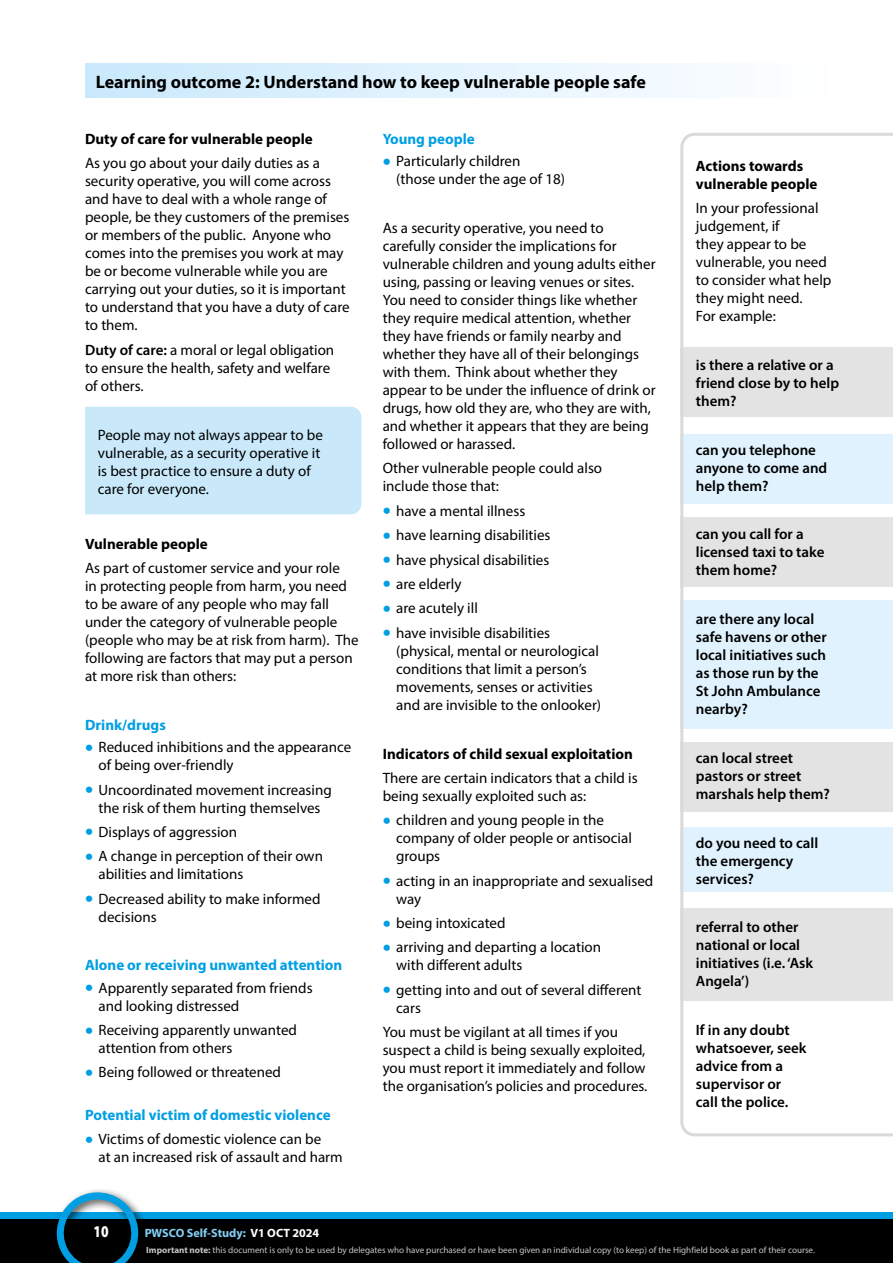
<style>
.page{position:relative;width:893px;height:1263px;background:#fff}
.page>*{position:absolute;margin:0;border:0;box-sizing:border-box;transform-origin:0 0}
.t1{font:700 18px "Myriad Pro";color:#000}
.t2{font:900 16.5px "Myriad Pro";color:#fff;scale:.8 1}
.t3{font:15px/18px "Myriad Pro";color:#000}
.t4{font:600 15px/18px "Myriad Pro";color:#000}
.t5{font:700 15px/18px "Myriad Pro";color:#000}
.t6{font:700 15px "Myriad Pro";color:#009fe3}
.t7{font:700 12px "Myriad Pro";color:#83d0f5}
.t8{font:9px "Myriad Pro";color:#c6c6c6}
.s1{font-weight:600}
.s2{font-weight:700;font-size:24px;color:#009fe3}
.s3{color:#fff}
.s4{font-weight:700}
</style>
<div class="page">
<div style="left:0;top:1214px;width:893px;height:49px;background:#000"></div>
<div style="left:0;top:1212px;width:893px;height:6px;background:#009fe3"></div>
<div style="left:52px;top:1187px;width:97px;height:76px;background:#000;opacity:.75"></div>
<svg style="left:51px;top:1187px;width:93px;height:76px"></svg>
<div style="left:85px;top:64px;width:757px;height:34px;background:linear-gradient(to right,#c9e9fc,#fff)"></div>
<div style="left:85px;top:407px;width:276px;height:107px;background:#c9e9fb"></div>
<svg style="left:680px;top:133px;width:213px;height:1004px"></svg>
<p class="t1" style="left:96px;top:70px;width:552px">Learning outcome 2: Understand how to keep vulnerable people safe</p>
<p class="t5" style="left:85px;top:129px;width:229px">Duty of care for vulnerable people</p>
<p class="t3" style="left:85px;top:154px;width:266px">As you go about your daily duties as a security operative, you will come across and have to deal with a whole range of people, be they customers of the premises or members of the public. Anyone who comes into the premises you work at may be or become vulnerable while you are carrying out your duties, so it is important to understand that you have a duty of care to them.</p>
<p class="t3" style="left:85px;top:340px;width:251px"><span class="s1">Duty of care:</span> a moral or legal obligation to ensure the health, safety and welfare of others.</p>
<p class="t3" style="left:98px;top:425px;width:227px">People may not always appear to be vulnerable, as a security operative it is best practice to ensure a duty of care for everyone.</p>
<p class="t5" style="left:85px;top:534px;width:124px">Vulnerable people</p>
<p class="t3" style="left:85px;top:559px;width:275px">As part of customer service and your role<br>in protecting people from harm, you need to be aware of any people who may fall under the category of vulnerable people (people who may be at risk from harm). The following are factors that may put a person at more risk than others:</p>
<p class="t6" style="left:85px;top:715px;width:82px">Drink/drugs</p>
<p class="t3" style="left:99px;top:738px;width:254px;text-indent:-14px"><span class="s2">•</span> Reduced inhibitions and the appearance of being over-friendly</p>
<p class="t3" style="left:85px;top:780px;width:248px;text-align:center"><span class="s2">•</span> Uncoordinated movement increasing the risk of them hurting themselves</p>
<p class="t3" style="left:85px;top:823px;width:154px"><span class="s2">•</span> Displays of aggression</p>
<p class="t3" style="left:99px;top:847px;width:226px;text-indent:-14px"><span class="s2">•</span> A change in perception of their own abilities and limitations</p>
<p class="t3" style="left:99px;top:889px;width:224px;text-indent:-14px"><span class="s2">•</span> Decreased ability to make informed decisions</p>
<p class="t6" style="left:85px;top:955px;width:259px">Alone or receiving unwanted attention</p>
<p class="t3" style="left:99px;top:978px;width:216px;text-indent:-14px"><span class="s2">•</span> Apparently separated from friends and looking distressed</p>
<p class="t3" style="left:99px;top:1021px;width:200px;text-indent:-14px"><span class="s2">•</span> Receiving apparently unwanted attention from others</p>
<p class="t3" style="left:85px;top:1063px;width:198px"><span class="s2">•</span> Being followed or threatened</p>
<p class="t6" style="left:85px;top:1105px;width:247px">Potential victim of domestic violence</p>
<p class="t3" style="left:99px;top:1130px;width:246px;text-indent:-14px"><span class="s2">•</span> Victims of domestic violence can be<br>at an increased risk of assault and harm</p>
<p class="t6" style="left:383px;top:129px;width:94px">Young people</p>
<p class="t3" style="left:396px;top:152px;width:170px;text-indent:-14px"><span class="s2">•</span> Particularly children<br>(those under the age of 18)</p>
<p class="t3" style="left:383px;top:219px;width:274px">As a security operative, you need to carefully consider the implications for vulnerable children and young adults either using, passing or leaving venues or sites.<br>You need to consider things like whether they require medical attention, whether they have friends or family nearby and whether they have all of their belongings with them. Think about whether they appear to be under the influence of drink or drugs, how old they are, who they are with, and whether it appears that they are being followed or harassed.</p>
<p class="t3" style="left:383px;top:459px;width:221px">Other vulnerable people could also include those that:</p>
<p class="t3" style="left:383px;top:502px;width:144px"><span class="s2">•</span> have a mental illness</p>
<p class="t3" style="left:383px;top:526px;width:169px"><span class="s2">•</span> have learning disabilities</p>
<p class="t3" style="left:383px;top:550px;width:168px"><span class="s2">•</span> have physical disabilities</p>
<p class="t3" style="left:383px;top:575px;width:80px"><span class="s2">•</span> are elderly</p>
<p class="t3" style="left:383px;top:599px;width:97px"><span class="s2">•</span> are acutely ill</p>
<p class="t3" style="left:396px;top:623px;width:207px;text-indent:-14px"><span class="s2">•</span> have invisible disabilities (physical, mental or neurological conditions that limit a person’s movements, senses or activities and are invisible to the onlooker)</p>
<p class="t5" style="left:383px;top:744px;width:252px">Indicators of child sexual exploitation</p>
<p class="t3" style="left:383px;top:769px;width:256px">There are certain indicators that a child is being sexually exploited such as:</p>
<p class="t3" style="left:396px;top:811px;width:237px;text-indent:-14px"><span class="s2">•</span> children and young people in the company of older people or antisocial groups</p>
<p class="t3" style="left:396px;top:871px;width:259px;text-indent:-14px"><span class="s2">•</span> acting in an inappropriate and sexualised way</p>
<p class="t3" style="left:383px;top:914px;width:124px"><span class="s2">•</span> being intoxicated</p>
<p class="t3" style="left:396px;top:938px;width:206px;text-indent:-14px"><span class="s2">•</span> arriving and departing a location with different adults</p>
<p class="t3" style="left:396px;top:980px;width:247px;text-indent:-14px"><span class="s2">•</span> getting into and out of several different cars</p>
<p class="t3" style="left:383px;top:1023px;width:266px">You must be vigilant at all times if you suspect a child is being sexually exploited, you must report it immediately and follow the organisation’s policies and procedures.</p>
<p class="t2" style="left:94px;top:1221px;width:20px">10</p>
<p class="t7" style="left:145px;top:1225px;width:176px">PWSCO Self-Study: <span class="s3">V1 OCT 2024</span></p>
<p class="t5" style="left:696px;top:156px;width:123px">Actions towards vulnerable people</p>
<p class="t3" style="left:696px;top:199px;width:137px">In your professional judgement, if<br>they appear to be vulnerable, you need to consider what help they might need.<br>For example:</p>
<p class="t4" style="left:696px;top:355px;width:145px">is there a relative or a friend close by to help them?</p>
<p class="t4" style="left:696px;top:440px;width:133px">can you telephone anyone to come and help them?</p>
<p class="t4" style="left:696px;top:525px;width:130px">can you call for a licensed taxi to take them home?</p>
<p class="t4" style="left:696px;top:610px;width:132px">are there any local safe havens or other local initiatives such as those run by the<br>St John Ambulance nearby?</p>
<p class="t4" style="left:696px;top:748px;width:136px">can local street pastors or street marshals help them?</p>
<p class="t4" style="left:696px;top:833px;width:124px">do you need to call the emergency services?</p>
<p class="t4" style="left:696px;top:918px;width:119px">referral to other national or local initiatives (i.e. ‘Ask<br>Angela’)</p>
<p class="t4" style="left:696px;top:1021px;width:112px">If in any doubt whatsoever, seek advice from a supervisor or call the police.</p>
<p class="t8" style="left:146px;top:1244px;width:670px"><span class="s4">Important note:</span> this document is only to be used by delegates who have purchased or have been given an individual copy (to keep) of the Highfield book as part of their course.</p>
</div>
